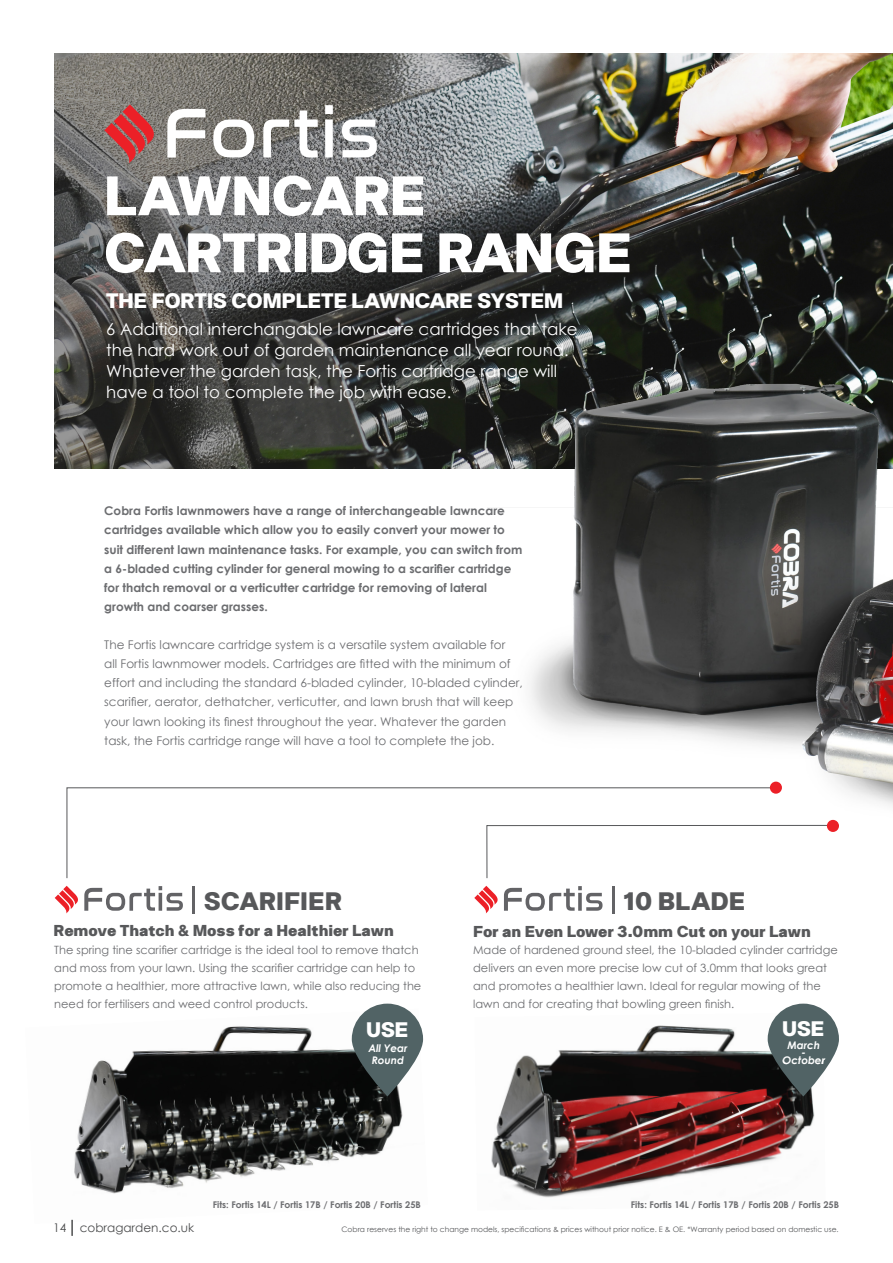
<style>
.page{position:relative;width:893px;height:1263px;background:#fff}
.page>*{position:absolute;margin:0;border:0;box-sizing:border-box;transform-origin:0 0}
.t1{font:900 55.5px/57px "Halenoir";color:#fff}
.t2{font:900 25.2px "Halenoir Text";color:#57585a}
.t3{font:900 21px "Halenoir";color:#fff}
.t4{font:16.65px/21px "Century Gothic";color:#fff}
.t5{font:900 15.75px "Halenoir Text";letter-spacing:-.005em;color:#57585a}
.t6{font:12px/19px "Century Gothic";color:#6c6d70}
.t7{font:700 12px/19px "Century Gothic";color:#6c6d70}
.t8{font:12px "Century Gothic";color:#4b4c4d}
.t9{font:11.4px/18px "Century Gothic";color:#6c6d70}
.t10{font:italic 700 10.5px/12.3px "Century Gothic";color:#fff;text-align:center}
.t11{font:700 9.3px "Century Gothic";color:#6c6d70}
.t12{font:7.5px "Century Gothic";color:#57585a}
</style>
<div class="page">
<img style="left:54px;top:54px;width:839px;height:414px">
<img style="left:491px;top:1025px;width:324px;height:173px">
<img style="left:71px;top:1026px;width:353px;height:198px">
<svg style="left:167px;top:109px;width:38px;height:48px"></svg>
<svg style="left:213px;top:119px;width:41px;height:38px"></svg>
<svg style="left:263px;top:110px;width:55px;height:47px"></svg>
<svg style="left:325px;top:105px;width:8px;height:52px"></svg>
<svg style="left:342px;top:119px;width:35px;height:38px"></svg>
<svg style="left:104px;top:104px;width:51px;height:59px;background:#ad5757"></svg>
<svg style="left:84px;top:886px;width:99px;height:25px"></svg>
<svg style="left:55px;top:886px;width:23px;height:27px"></svg>
<hr style="left:192px;top:886px;width:3px;height:27px;background:#636366">
<img style="left:487px;top:75px;width:406px;height:828px">
<svg style="left:504px;top:886px;width:98px;height:25px"></svg>
<svg style="left:474px;top:886px;width:24px;height:27px"></svg>
<hr style="left:612px;top:886px;width:2px;height:27px;background:#636366">
<svg style="left:67px;top:787px;width:712px;height:91px"></svg>
<svg style="left:486px;top:825px;width:353px;height:53px"></svg>
<div style="left:770px;top:782px;width:12px;height:12px;background:#ec2027;border-radius:50%"></div>
<div style="left:827px;top:820px;width:12px;height:12px;background:#ec2027;border-radius:50%"></div>
<svg style="left:352px;top:1004px;width:71px;height:92px"></svg>
<svg style="left:768px;top:1004px;width:71px;height:92px"></svg>
<svg style="left:72px;top:1220px;width:1px;height:16px"></svg>
<p class="t1" style="left:104px;top:165px;width:529px">LAWNCARE<br>CARTRIDGE RANGE</p>
<p class="t3" style="left:106px;top:287px;width:459px">THE FORTIS COMPLETE LAWNCARE SYSTEM</p>
<p class="t4" style="left:106px;top:318px;width:473px">6 Additional interchangable lawncare cartridges that take the hard work out of garden maintenance all year round.</p>
<p class="t4" style="left:106px;top:360px;width:452px">Whatever the garden task, the Fortis cartridge range will have a tool to complete the job with ease.</p>
<p class="t7" style="left:104px;top:501px;width:420px">Cobra Fortis lawnmowers have a range of interchangeable lawncare cartridges available which allow you to easily convert your mower to suit different lawn maintenance tasks. For example, you can switch from a 6-bladed cutting cylinder for general mowing to a scarifier cartridge for thatch removal or a verticutter cartridge for removing of lateral growth and coarser grasses.</p>
<p class="t6" style="left:104px;top:635px;width:420px">The Fortis lawncare cartridge system is a versatile system available for<br>all Fortis lawnmower models. Cartridges are fitted with the minimum of effort and including the standard 6-bladed cylinder, 10-bladed cylinder, scarifier, aerator, dethatcher, verticutter, and lawn brush that will keep your lawn looking its finest throughout the year. Whatever the garden task, the Fortis cartridge range will have a tool to complete the job.</p>
<p class="t2" style="left:204px;top:885px;width:140px">SCARIFIER</p>
<p class="t5" style="left:54px;top:920px;width:342px">Remove Thatch &amp; Moss for a Healthier Lawn</p>
<p class="t9" style="left:54px;top:941px;width:369px">The spring tine scarifier cartridge is the ideal tool to remove thatch and moss from your lawn. Using the scarifier cartridge can help to promote a healthier, more attractive lawn, while also reducing the need for fertilisers and weed control products.</p>
<p class="t3" style="left:366px;top:1016px;width:44px">USE</p>
<p class="t10" style="left:368px;top:1042px;width:41px">All Year<br>Round</p>
<p class="t2" style="left:624px;top:885px;width:123px">10 BLADE</p>
<p class="t9" style="left:473px;top:941px;width:366px">Made of hardened ground steel, the 10-bladed cylinder cartridge delivers an even more precise low cut of 3.0mm that looks great and promotes a healthier lawn. Ideal for regular mowing of the lawn and for creating that bowling green finish.</p>
<p class="t5" style="left:473px;top:921px;width:339px">For an Even Lower 3.0mm Cut on your Lawn</p>
<p class="t3" style="left:782px;top:1015px;width:44px">USE</p>
<p class="t10" style="left:787px;top:1038px;width:34px">March</p>
<p class="t10" style="left:802px;top:1046px;width:6px">-</p>
<p class="t10" style="left:783px;top:1053px;width:44px">October</p>
<p class="t8" style="left:53px;top:1219px;width:143px">14 cobragarden.co.uk</p>
<p class="t11" style="left:213px;top:1197px;width:210px">Fits: Fortis 14L / Fortis 17B / Fortis 20B / Fortis 25B</p>
<p class="t11" style="left:631px;top:1197px;width:210px">Fits: Fortis 14L / Fortis 17B / Fortis 20B / Fortis 25B</p>
<p class="t12" style="left:342px;top:1224px;width:499px">Cobra reserves the right to change models, specifications &amp; prices without prior notice. E &amp; OE. *Warranty period based on domestic use.</p>
</div>
